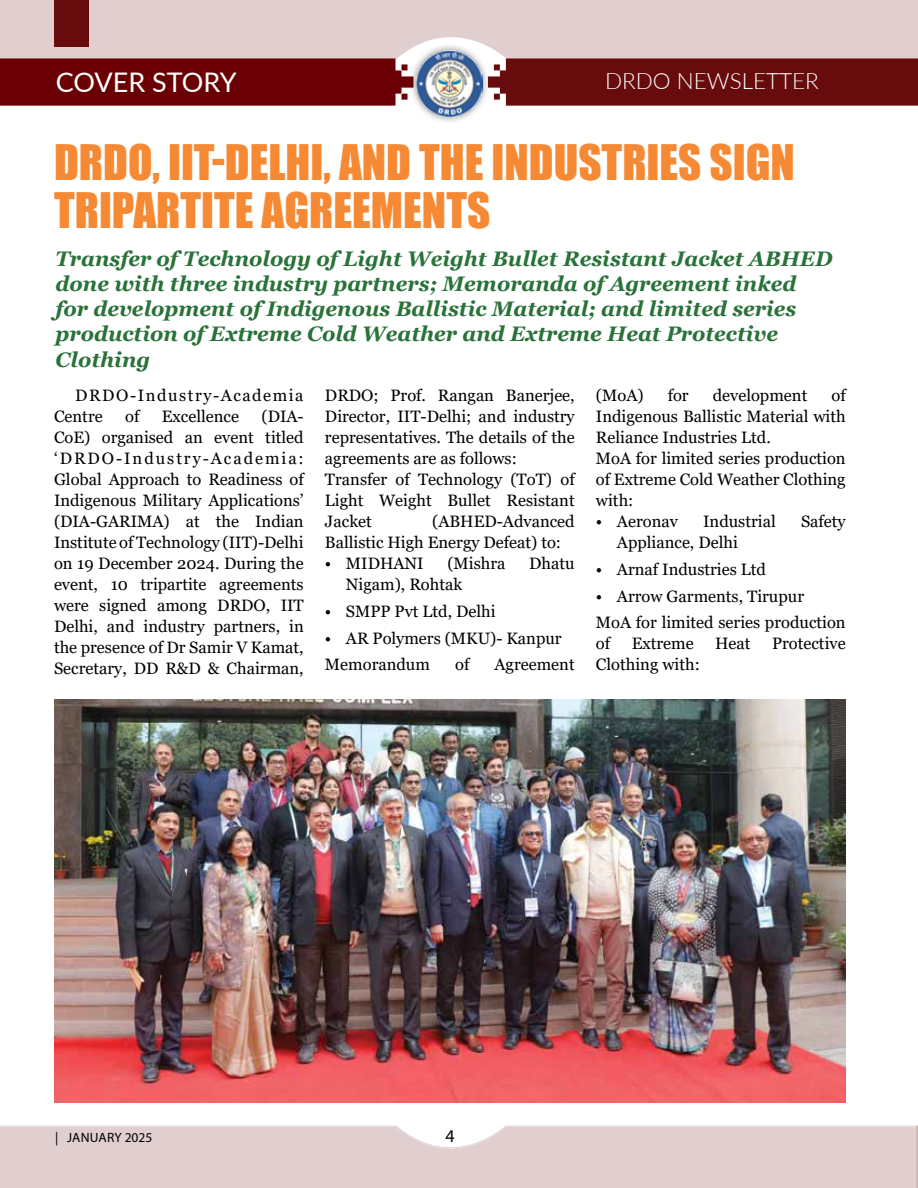
<style>
.page{position:relative;width:918px;height:1188px;background:#fff}
.page>*{position:absolute;margin:0;border:0;box-sizing:border-box;transform-origin:0 0}
.t1{font:45px/48px "Impact";color:#f68933}
.t2{font:27px "Lato";letter-spacing:-.005em;color:#fff}
.t3{font:300 22.5px "Lato";color:#fff}
.t4{font:italic 700 21px/25.2px "Georgia";color:#297239}
.t5{font:18px "Myriad Pro";color:#000}
.t6{font:16.5px/21px "Georgia";color:#000}
.t7{font:16.5px/21px "Georgia";letter-spacing:.095em;color:#000}
.t8{font:13.5px "Myriad Pro";letter-spacing:.01em;color:#000}
</style>
<div class="page">
<div style="left:0;top:59px;width:409px;height:47px;background:#6b0004"></div>
<div style="left:491px;top:59px;width:427px;height:47px;background:#680b0d"></div>
<div style="left:0;top:0;width:918px;height:59px;background:#e1cfcf"></div>
<svg style="left:0;top:1125px;width:916px;height:2px;background:#f0e7e7"></svg>
<div style="left:0;top:1127px;width:916px;height:61px;background:#e1cfcf"></div>
<svg style="left:916px;top:1125px;width:2px;height:63px"></svg>
<div style="left:409px;top:43px;width:82px;height:82px;background:#000;opacity:.5"></div>
<img style="left:417px;top:51px;width:66px;height:66px">
<div style="left:55px;top:0;width:34px;height:46px;background:#680b0d"></div>
<img style="left:54px;top:699px;width:792px;height:404px">
<h2 class="t2" style="left:56px;top:63px;width:182px">COVER STORY</h2>
<h3 class="t3" style="left:605px;top:65px;width:215px">DRDO NEWSLETTER</h3>
<h1 class="t1" style="left:54px;top:137px;width:742px">DRDO, IIT-DELHI, AND THE INDUSTRIES SIGN<br>TRIPARTITE AGREEMENTS</h1>
<p class="t4" style="left:56px;top:246px;width:779px">Transfer of Technology of Light Weight Bullet Resistant Jacket ABHED done with three industry partners; Memoranda of Agreement inked for development of Indigenous Ballistic Material; and limited series production of Extreme Cold Weather and Extreme Heat Protective Clothing</p>
<p class="t6" style="left:325px;top:385px;width:251px">DRDO; Prof. Rangan Banerjee,<br>Director, IIT-Delhi; and industry representatives. The details of the agreements are as follows:<br>Transfer of Technology (ToT) of<br>Light Weight Bullet Resistant<br>Jacket</p>
<p class="t7" style="left:54px;top:385px;width:251px;text-indent:21px">DRDO-Industry-Academia<br>Centre</p>
<p class="t6" style="left:596px;top:385px;width:251px;text-indent:235px">of<br>Indigenous Ballistic Material with<br>Reliance Industries Ltd.<br>MoA for limited series production of Extreme Cold Weather Clothing with:</p>
<p class="t6" style="left:596px;top:512px;width:83px">• Aeronav</p>
<p class="t6" style="left:703px;top:512px;width:74px">Industrial</p>
<p class="t6" style="left:801px;top:512px;width:46px">Safety</p>
<p class="t6" style="left:617px;top:533px;width:122px">Appliance, Delhi</p>
<p class="t6" style="left:596px;top:559px;width:172px">• Arnaf Industries Ltd</p>
<p class="t6" style="left:596px;top:583px;width:251px;line-height:26.7px">• Arrow Garments, Tirupur<br>MoA for limited series production</p>
<p class="t6" style="left:596px;top:634px;width:16px">of</p>
<p class="t6" style="left:632px;top:634px;width:64px">Extreme</p>
<p class="t6" style="left:715px;top:634px;width:37px">Heat</p>
<p class="t6" style="left:772px;top:634px;width:75px">Protective</p>
<p class="t6" style="left:596px;top:655px;width:105px">Clothing with:</p>
<p class="t6" style="left:596px;top:385px;width:49px">(MoA)</p>
<p class="t6" style="left:668px;top:385px;width:23px">for</p>
<p class="t6" style="left:713px;top:385px;width:96px">development</p>
<p class="t6" style="left:125px;top:406px;width:16px">of</p>
<p class="t6" style="left:162px;top:406px;width:79px">Excellence</p>
<p class="t6" style="left:54px;top:406px;width:251px;text-align:justify;text-indent:208px">(DIA-CoE) organised an event titled ‘DRDO-Industry-Academia:<br>Global Approach to Readiness of Indigenous Military Applications’ (DIA-GARIMA) at the Indian Institute of Technology (IIT)-Delhi on 19 December 2024. During the event, 10 tripartite agreements were signed among DRDO, IIT Delhi, and industry partners, in the presence of Dr Samir V Kamat, Secretary, DD R&amp;D &amp; Chairman,</p>
<p class="t6" style="left:325px;top:511px;width:251px;text-indent:107px">(ABHED-Advanced<br>Ballistic High Energy Defeat) to:</p>
<p class="t6" style="left:325px;top:553px;width:100px">• MIDHANI</p>
<p class="t6" style="left:447px;top:553px;width:60px">(Mishra</p>
<p class="t6" style="left:529px;top:553px;width:47px">Dhatu</p>
<p class="t6" style="left:346px;top:575px;width:118px">Nigam), Rohtak</p>
<p class="t6" style="left:325px;top:601px;width:172px">• SMPP Pvt Ltd, Delhi</p>
<p class="t6" style="left:325px;top:625px;width:238px;line-height:26.7px">• AR Polymers (MKU)- Kanpur<br>Memorandum</p>
<p class="t6" style="left:455px;top:654px;width:16px">of</p>
<p class="t6" style="left:495px;top:654px;width:82px">Agreement</p>
<p class="t8" style="left:55px;top:1129px;width:99px">| JANUARY 2025</p>
<p class="t5" style="left:445px;top:1125px;width:11px">4</p>
</div>
